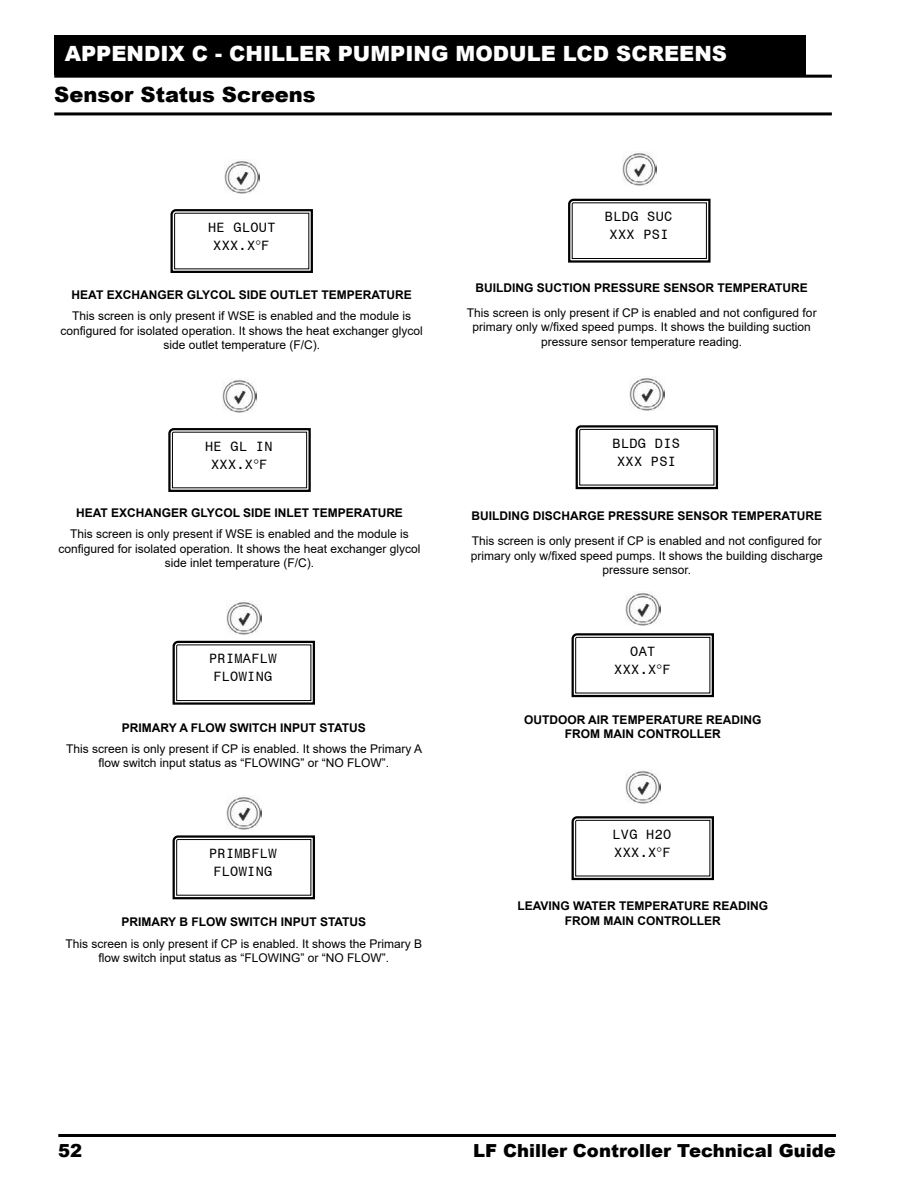
<style>
.page{position:relative;width:918px;height:1188px;background:#fff}
.page>*{position:absolute;margin:0;border:0;box-sizing:border-box;transform-origin:0 0}
.t1{font:900 21px "Arial";color:#fff}
.t2{font:900 21px "Arial";color:#000}
.t3{font:900 18px "Arial";color:#000}
.t4{font:13.5px/18px "Monospace 821 BT";letter-spacing:.025em;color:#000;text-align:center}
.t5{font:12px/14.4px "Arial";color:#000;text-align:center}
.t6{font:700 12px/14.4px "Arial";color:#000;text-align:center}
.s1{font-family:"Times New Roman";font-size:14.25px}
</style>
<div class="page">
<hr style="left:58px;top:1134px;width:778px;height:3px;background:#000">
<div style="left:54px;top:36px;width:752px;height:39px;background:#000"></div>
<hr style="left:54px;top:75px;width:778px;height:3px;background:#000">
<hr style="left:54px;top:112px;width:778px;height:3px;background:#000">
<img style="left:227px;top:602px;width:34px;height:33px">
<svg style="left:172px;top:640px;width:143px;height:65px"></svg>
<svg style="left:568px;top:198px;width:143px;height:65px"></svg>
<svg style="left:571px;top:816px;width:143px;height:65px"></svg>
<img style="left:622px;top:153px;width:35px;height:32px">
<svg style="left:571px;top:633px;width:143px;height:65px"></svg>
<img style="left:626px;top:771px;width:34px;height:33px">
<img style="left:626px;top:593px;width:34px;height:32px">
<svg style="left:575px;top:425px;width:144px;height:65px"></svg>
<img style="left:629px;top:378px;width:35px;height:32px">
<img style="left:227px;top:797px;width:34px;height:32px">
<svg style="left:172px;top:835px;width:143px;height:65px"></svg>
<img style="left:222px;top:380px;width:35px;height:33px">
<svg style="left:168px;top:428px;width:143px;height:64px"></svg>
<img style="left:224px;top:161px;width:35px;height:33px">
<svg style="left:170px;top:209px;width:143px;height:64px"></svg>
<h1 class="t1" style="left:65px;top:39px;width:664px">APPENDIX C - CHILLER PUMPING MODULE LCD SCREENS</h1>
<h1 class="t2" style="left:54px;top:79px;width:263px">Sensor Status Screens</h1>
<p class="t4" style="left:208px;top:218px;width:69px">HE GLOUT<br>XXX.X<span class="s1">°</span>F</p>
<p class="t6" style="left:72px;top:288px;width:342px">HEAT EXCHANGER GLYCOL SIDE OUTLET TEMPERATURE</p>
<p class="t5" style="left:61px;top:309px;width:364px">This screen is only present if WSE is enabled and the module is configured for isolated operation. It shows the heat exchanger glycol side outlet temperature (F/C).</p>
<p class="t4" style="left:205px;top:437px;width:69px">HE GL IN<br>XXX.X<span class="s1">°</span>F</p>
<p class="t6" style="left:76px;top:506px;width:328px">HEAT EXCHANGER GLYCOL SIDE INLET TEMPERATURE</p>
<p class="t5" style="left:58px;top:527px;width:364px">This screen is only present if WSE is enabled and the module is configured for isolated operation. It shows the heat exchanger glycol side inlet temperature (F/C).</p>
<p class="t4" style="left:209px;top:649px;width:69px">PRIMAFLW<br>FLOWING</p>
<p class="t6" style="left:122px;top:720px;width:245px">PRIMARY A FLOW SWITCH INPUT STATUS</p>
<p class="t5" style="left:66px;top:741px;width:357px">This screen is only present if CP is enabled. It shows the Primary A flow switch input status as “FLOWING” or “NO FLOW”.</p>
<p class="t4" style="left:209px;top:844px;width:69px">PRIMBFLW<br>FLOWING</p>
<p class="t6" style="left:121px;top:915px;width:246px">PRIMARY B FLOW SWITCH INPUT STATUS</p>
<p class="t5" style="left:65px;top:936px;width:358px">This screen is only present if CP is enabled. It shows the Primary B flow switch input status as “FLOWING” or “NO FLOW”.</p>
<p class="t4" style="left:605px;top:207px;width:69px">BLDG SUC<br>XXX PSI</p>
<p class="t6" style="left:475px;top:280px;width:334px">BUILDING SUCTION PRESSURE SENSOR TEMPERATURE</p>
<p class="t5" style="left:467px;top:305px;width:351px">This screen is only present if CP is enabled and not configured for primary only w/fixed speed pumps. It shows the building suction pressure sensor temperature reading.</p>
<p class="t4" style="left:613px;top:434px;width:69px">BLDG DIS<br>XXX PSI</p>
<p class="t6" style="left:472px;top:509px;width:352px">BUILDING DISCHARGE PRESSURE SENSOR TEMPERATURE</p>
<p class="t5" style="left:471px;top:534px;width:354px">This screen is only present if CP is enabled and not configured for primary only w/fixed speed pumps. It shows the building discharge pressure sensor.</p>
<p class="t4" style="left:614px;top:642px;width:58px">OAT<br>XXX.X<span class="s1">°</span>F</p>
<p class="t6" style="left:524px;top:712px;width:239px">OUTDOOR AIR TEMPERATURE READING<br>FROM MAIN CONTROLLER</p>
<p class="t4" style="left:612px;top:825px;width:60px;text-align:left">LVG H2O<br>XXX.X<span class="s1">°</span>F</p>
<p class="t6" style="left:517px;top:899px;width:252px">LEAVING WATER TEMPERATURE READING<br>FROM MAIN CONTROLLER</p>
<h2 class="t3" style="left:58px;top:1137px;width:26px">52</h2>
<h2 class="t3" style="left:473px;top:1138px;width:364px">LF Chiller Controller Technical Guide</h2>
</div>
